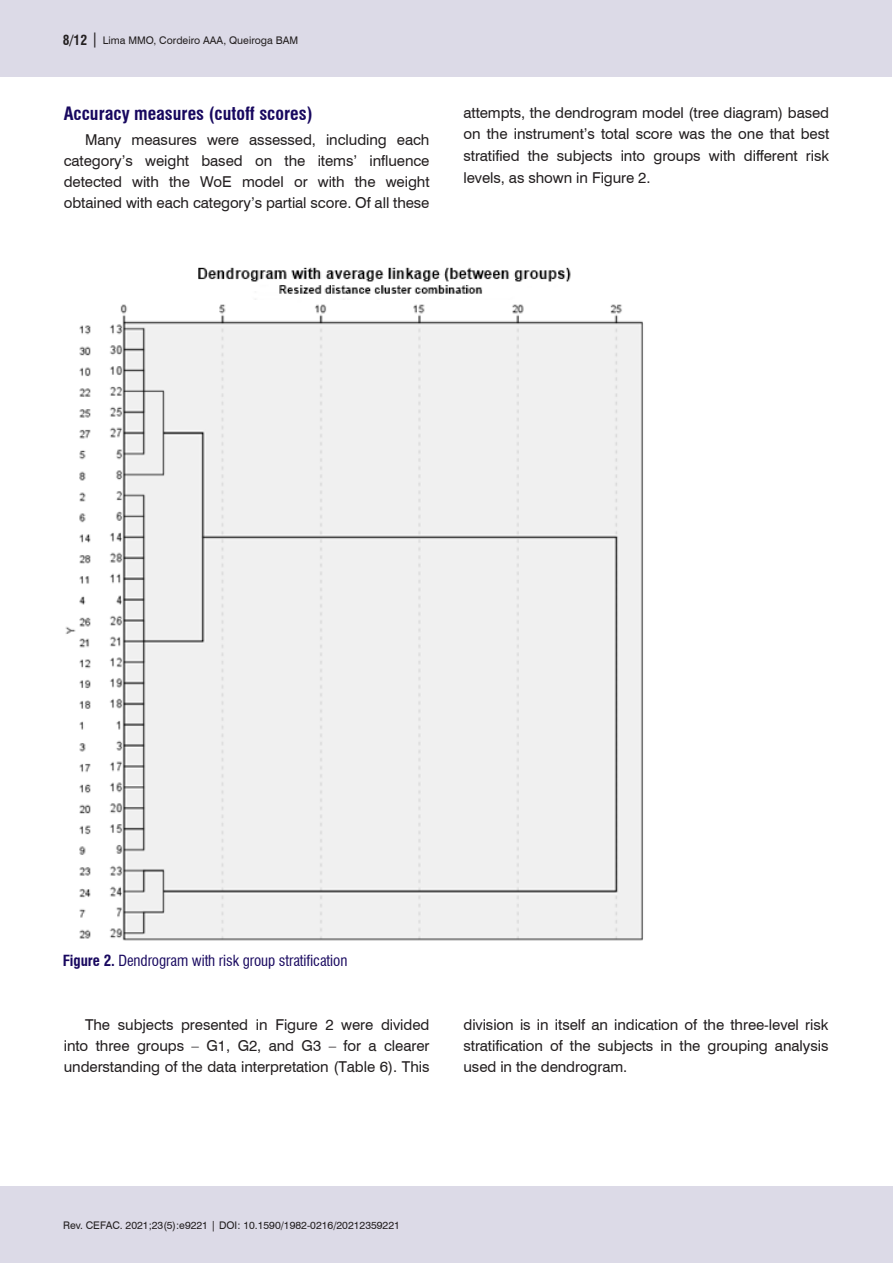
<style>
.page{position:relative;width:893px;height:1263px;background:#fff}
.page>*{position:absolute;margin:0;border:0;box-sizing:border-box;transform-origin:0 0}
.Nivel_2{font:700 condensed 18px "Swiss 721 BT";color:#18085f}
.Corpo_do_texto_INGL{font:15px/21px "Swiss 721 BT";letter-spacing:-.005em;color:#231f20;text-align:justify}
.Titulo_tabelas_e_gr{font:condensed 15px "Swiss 721 BT";letter-spacing:-.005em;color:#18085f}
.t1{font:10.5px "Swiss 721 BT";color:#231f20}
.s1{font-weight:700;font-stretch:condensed;font-size:13.5px}
.s2{font-size:15px}
.s3{font-weight:700}
</style>
<div class="page">
<div style="left:0;top:1186px;width:892px;height:77px;background:#dcdae7"></div>
<div style="left:0;top:0;width:892px;height:77px;background:#dcdae7"></div>
<img style="left:65px;top:267px;width:578px;height:674px">
<p class="t1" style="left:63px;top:34px;width:237px"><span class="s1">8/12</span> <span class="s2">|</span> Lima MMO, Cordeiro AAA, Queiroga BAM</p>
<p class="Nivel_2" style="left:64px;top:103px;width:250px">Accuracy measures (cutoff scores)</p>
<p class="Corpo_do_texto_INGL" style="left:64px;top:129px;width:367px;text-indent:21px">Many measures were assessed, including each category’s weight based on the items’ influence detected with the WoE model or with the weight obtained with each category’s partial score. Of all these</p>
<p class="Corpo_do_texto_INGL" style="left:463px;top:101px;width:367px;line-height:21.6px">attempts, the dendrogram model (tree diagram) based on the instrument’s total score was the one that best stratified the subjects into groups with different risk levels, as shown in Figure 2.</p>
<p class="Titulo_tabelas_e_gr" style="left:63px;top:951px;width:286px"><span class="s3">Figure 2.</span> Dendrogram with risk group stratification</p>
<p class="Corpo_do_texto_INGL" style="left:64px;top:1014px;width:367px;text-indent:21px">The subjects presented in Figure 2 were divided into three groups – G1, G2, and G3 – for a clearer understanding of the data interpretation (Table 6). This</p>
<p class="Corpo_do_texto_INGL" style="left:463px;top:1014px;width:366px">division is in itself an indication of the three-level risk stratification of the subjects in the grouping analysis used in the dendrogram.</p>
<p class="t1" style="left:63px;top:1218px;width:338px">Rev. CEFAC. 2021;23(5):e9221 | DOI: 10.1590/1982-0216/20212359221</p>
</div>
